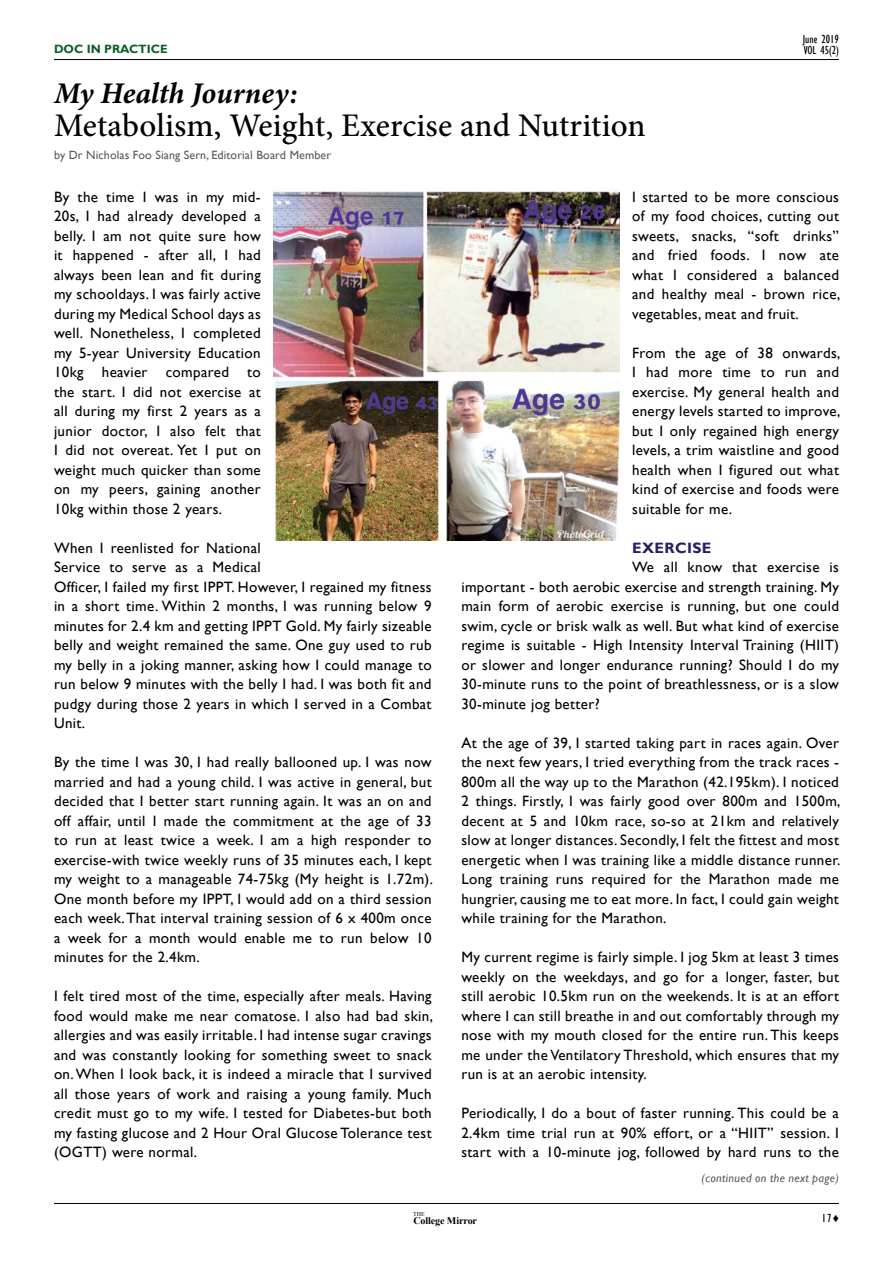
<style>
.page{position:relative;width:893px;height:1263px;background:#fff}
.page>*{position:absolute;margin:0;border:0;box-sizing:border-box;transform-origin:0 0}
.t1{font:500 33px "Minion Pro";letter-spacing:.005em;color:#000}
.t2{font:italic 700 30px "Minion Pro";color:#000}
.t3{font:15px/19.5px "Gill Sans";letter-spacing:.025em;color:#000;text-align:justify}
.t4{font:700 15px "Gill Sans";letter-spacing:.025em;color:#262262}
.t5{font:12px "Gill Sans";letter-spacing:.01em;color:#58595b}
.t6{font:italic 12px "Gill Sans";letter-spacing:.03em;color:#58595b}
.t7{font:condensed 12px "Gill Sans";color:#000}
.t8{font:700 12px "Gill Sans";color:#0b5f27}
.t9{font:700 10.05px "Times New Roman";letter-spacing:-.01em;color:#000}
.t10{font:6px "Times New Roman";color:#000}
.s1{font-family:"Arial";font-weight:700;font-stretch:normal}
</style>
<div class="page">
<hr style="left:54px;top:59px;width:785px;height:1px;background:#000">
<hr style="left:54px;top:1203px;width:785px;height:1px;background:#000">
<img style="left:274px;top:190px;width:345px;height:350px">
<p class="t7" style="left:803px;top:32px;width:38px">June 2019</p>
<p class="t8" style="left:54px;top:42px;width:115px">DOC IN PRACTICE</p>
<p class="t7" style="left:804px;top:43px;width:37px">VOL 45(2)</p>
<h2 class="t2" style="left:54px;top:72px;width:245px">My Health Journey:</h2>
<h1 class="t1" style="left:54px;top:103px;width:593px">Metabolism, Weight, Exercise and Nutrition</h1>
<p class="t5" style="left:54px;top:148px;width:279px">by Dr Nicholas Foo Siang Sern, Editorial Board Member</p>
<p class="t3" style="left:54px;top:187px;width:208px">By the time I was in my mid-20s, I had already developed a belly. I am not quite sure how it happened - after all, I had always been lean and fit during my schooldays. I was fairly active during my Medical School days as well. Nonetheless, I completed my 5-year University Education 10kg heavier compared to the start. I did not exercise at all during my first 2 years as a junior doctor, I also felt that I did not overeat. Yet I put on weight much quicker than some on my peers, gaining another 10kg within those 2 years.</p>
<p class="t3" style="left:54px;top:538px;width:379px;text-align:left">When I reenlisted for National<br>Service to serve as a Medical<br>Officer, I failed my first IPPT. However, I regained my fitness in a short time. Within 2 months, I was running below 9 minutes for 2.4 km and getting IPPT Gold. My fairly sizeable belly and weight remained the same. One guy used to rub my belly in a joking manner, asking how I could manage to run below 9 minutes with the belly I had. I was both fit and pudgy during those 2 years in which I served in a Combat Unit.</p>
<p class="t3" style="left:54px;top:753px;width:381px">By the time I was 30, I had really ballooned up. I was now married and had a young child. I was active in general, but decided that I better start running again. It was an on and off affair, until I made the commitment at the age of 33 to run at least twice a week. I am a high responder to exercise-with twice weekly runs of 35 minutes each, I kept my weight to a manageable 74-75kg (My height is 1.72m).<br>One month before my IPPT, I would add on a third session each week. That interval training session of 6 x 400m once a week for a month would enable me to run below 10 minutes for the 2.4km.</p>
<p class="t3" style="left:54px;top:987px;width:381px">I felt tired most of the time, especially after meals. Having food would make me near comatose. I also had bad skin, allergies and was easily irritable. I had intense sugar cravings and was constantly looking for something sweet to snack on. When I look back, it is indeed a miracle that I survived all those years of work and raising a young family. Much credit must go to my wife. I tested for Diabetes-but both my fasting glucose and 2 Hour Oral Glucose Tolerance test (OGTT) were normal.</p>
<p class="t3" style="left:632px;top:187px;width:210px">I started to be more conscious of my food choices, cutting out sweets, snacks, “soft drinks” and fried foods. I now ate what I considered a balanced and healthy meal - brown rice, vegetables, meat and fruit.</p>
<p class="t3" style="left:632px;top:343px;width:210px">From the age of 38 onwards, I had more time to run and exercise. My general health and energy levels started to improve, but I only regained high energy levels, a trim waistline and good health when I figured out what kind of exercise and foods were suitable for me.</p>
<p class="t4" style="left:632px;top:539px;width:81px">EXERCISE</p>
<p class="t3" style="left:461px;top:558px;width:379px;text-indent:171px">We all know that exercise is important - both aerobic exercise and strength training. My main form of aerobic exercise is running, but one could swim, cycle or brisk walk as well. But what kind of exercise regime is suitable - High Intensity Interval Training (HIIT) or slower and longer endurance running? Should I do my 30-minute runs to the point of breathlessness, or is a slow 30-minute jog better?</p>
<p class="t3" style="left:461px;top:733px;width:381px">At the age of 39, I started taking part in races again. Over the next few years, I tried everything from the track races - 800m all the way up to the Marathon (42.195km). I noticed 2 things. Firstly, I was fairly good over 800m and 1500m, decent at 5 and 10km race, so-so at 21km and relatively slow at longer distances. Secondly, I felt the fittest and most energetic when I was training like a middle distance runner.<br>Long training runs required for the Marathon made me hungrier, causing me to eat more. In fact, I could gain weight while training for the Marathon.</p>
<p class="t3" style="left:461px;top:948px;width:379px">My current regime is fairly simple. I jog 5km at least 3 times weekly on the weekdays, and go for a longer, faster, but still aerobic 10.5km run on the weekends. It is at an effort where I can still breathe in and out comfortably through my nose with my mouth closed for the entire run. This keeps me under the Ventilatory Threshold, which ensures that my run is at an aerobic intensity.</p>
<p class="t3" style="left:461px;top:1104px;width:379px">Periodically, I do a bout of faster running. This could be a 2.4km time trial run at 90% effort, or a “HIIT” session. I start with a 10-minute jog, followed by hard runs to the</p>
<p class="t6" style="left:702px;top:1171px;width:139px">(continued on the next page)</p>
<p class="t10" style="left:413px;top:1210px;width:13px">THE</p>
<p class="t9" style="left:413px;top:1214px;width:65px">College Mirror</p>
<p class="t7" style="left:822px;top:1211px;width:19px">17<span class="s1">♦</span></p>
</div>
